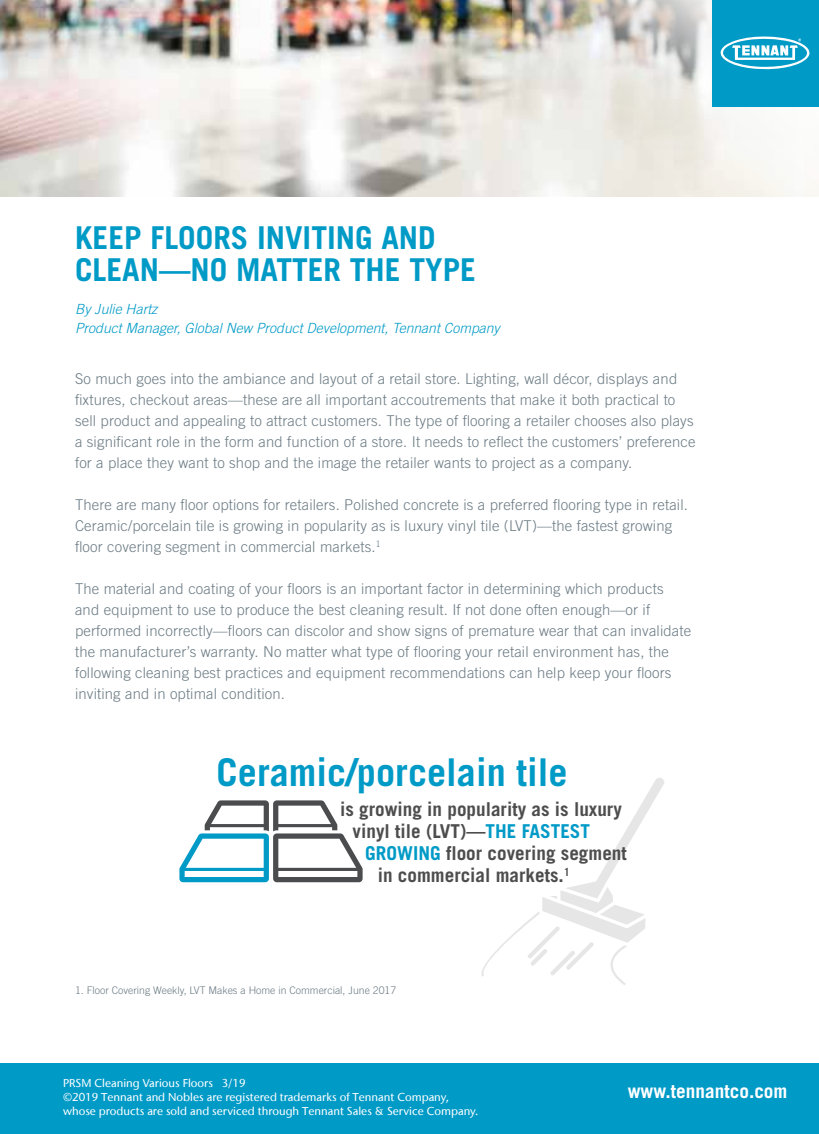
<style>
.page{position:relative;width:819px;height:1134px;background:#fff}
.page>*{position:absolute;margin:0;border:0;box-sizing:border-box;transform-origin:0 0}
.t1{font:700 38.32px "Trade Gothic";color:#009ac7}
.t2{font:700 31.5px/31.5px "Trade Gothic LT Std";color:#009ac7}
.t3{font:700 19.25px "Trade Gothic LT Std";color:#fff}
.t4{font:700 19.07px/22.1px "Trade Gothic";color:#4d4d4e}
.t5{font:300 14.88px/21px "Trade Gothic LT Std";letter-spacing:.01em;color:#6b7b84}
.t6{font:italic 300 14px/19.2px "Trade Gothic LT Std";color:#009ac7}
.t7{font:500 11.38px/13.7px "Stone Sans IIITC Com";color:#fff}
.t8{font:300 10.5px "Trade Gothic LT Std";color:#6b7b84}
.s1{color:#009ac7}
</style>
<div class="page">
<img style="left:0;top:0;width:513px;height:197px">
<svg style="left:513px;top:0;width:306px;height:197px;fill:#eceae5"></svg>
<div style="left:712px;top:0;width:107px;height:107px;background:#009ac7"></div>
<svg style="left:720px;top:36px;width:90px;height:34px"></svg>
<div style="left:0;top:1063px;width:819px;height:71px;background:#009ac7"></div>
<svg style="left:481px;top:778px;width:184px;height:207px"></svg>
<svg style="left:179px;top:800px;width:184px;height:82px"></svg>
<h2 class="t2" style="left:75px;top:222px;width:402px">KEEP FLOORS INVITING AND<br>CLEAN—NO MATTER THE TYPE</h2>
<p class="t6" style="left:75px;top:299px;width:426px">By Julie Hartz<br>Product Manager, Global New Product Development, Tennant Company</p>
<p class="t5" style="left:75px;top:368px;width:622px">So much goes into the ambiance and layout of a retail store. Lighting, wall décor, displays and fixtures, checkout areas—these are all important accoutrements that make it both practical to sell product and appealing to attract customers. The type of flooring a retailer chooses also plays a significant role in the form and function of a store. It needs to reflect the customers’ preference for a place they want to shop and the image the retailer wants to project as a company.</p>
<p class="t5" style="left:75px;top:494px;width:614px">There are many floor options for retailers. Polished concrete is a preferred flooring type in retail.<br>Ceramic/porcelain tile is growing in popularity as is luxury vinyl tile (LVT)—the fastest growing floor covering segment in commercial markets.<sup>1</sup></p>
<p class="t5" style="left:75px;top:578px;width:618px">The material and coating of your floors is an important factor in determining which products and equipment to use to produce the best cleaning result. If not done often enough—or if performed incorrectly—floors can discolor and show signs of premature wear that can invalidate the manufacturer’s warranty. No matter what type of flooring your retail environment has, the following cleaning best practices and equipment recommendations can help keep your floors inviting and in optimal condition.</p>
<h1 class="t1" style="left:217px;top:749px;width:352px">Ceramic/porcelain tile</h1>
<p class="t4" style="left:353px;top:798px;width:271px;text-indent:-13px">is growing in popularity as is luxury vinyl tile (LVT)—<span class="s1">THE FASTEST</span></p>
<p class="t4" style="left:378px;top:842px;width:251px;text-indent:-13px"><span class="s1">GROWING</span> floor covering segment in commercial markets.<sup>1</sup></p>
<p class="t8" style="left:75px;top:984px;width:323px">1. Floor Covering Weekly, LVT Makes a Home in Commercial, June 2017</p>
<p class="t7" style="left:63px;top:1076px;width:417px">PRSM Cleaning Various Floors 3/19<br>©2019 Tennant and Nobles are registered trademarks of Tennant Company, whose products are sold and serviced through Tennant Sales &amp; Service Company.</p>
<p class="t3" style="left:628px;top:1080px;width:161px">www.tennantco.com</p>
</div>
